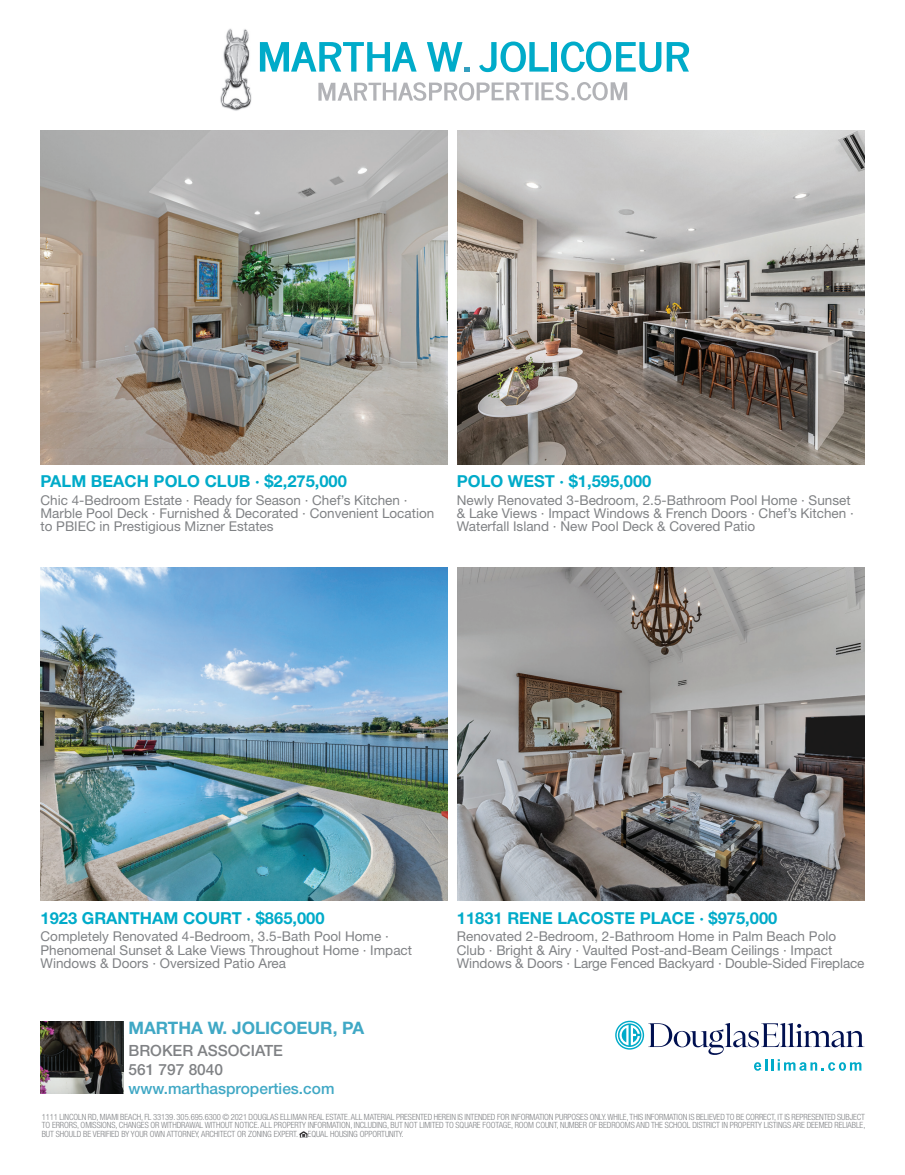
<style>
.page{position:relative;width:905px;height:1175px;background:#fff}
.page>*{position:absolute;margin:0;border:0;box-sizing:border-box;transform-origin:0 0}
.t1{font:700 17.1px "Helvetica Neue";color:#40a8c5}
.t2{font:700 16.5px "Helvetica Neue";color:#00abc9}
.t3{font:500 15.45px/18.6px "Helvetica Neue";color:#808285}
.t4{font:500 15.45px "Helvetica Neue";color:#40a8c5}
.t5{font:13.5px/13.4px "Helvetica Neue";color:#808285}
.t6{font:300 condensed 8.55px/8.6px "Helvetica Neue";letter-spacing:-.01em;color:#808285;text-align:justify}
</style>
<div class="page">
<img style="left:40px;top:1021px;width:83px;height:73px">
<svg style="left:299px;top:1131px;width:9px;height:7px"></svg>
<svg style="left:615px;top:1020px;width:249px;height:50px"></svg>
<svg style="left:318px;top:82px;width:215px;height:19px"></svg>
<hr style="left:535px;top:82px;width:3px;height:18px;background:#b2b3b7">
<svg style="left:541px;top:82px;width:86px;height:19px"></svg>
<img style="left:220px;top:28px;width:32px;height:83px">
<img style="left:222px;top:30px;width:28px;height:79px">
<svg style="left:260px;top:42px;width:156px;height:30px"></svg>
<svg style="left:427px;top:42px;width:42px;height:30px"></svg>
<svg style="left:479px;top:42px;width:69px;height:30px"></svg>
<div style="left:551px;top:42px;width:5px;height:30px;background:#00abc9"></div>
<svg style="left:561px;top:42px;width:128px;height:30px"></svg>
<img style="left:457px;top:567px;width:407px;height:333px">
<img style="left:40px;top:567px;width:408px;height:333px">
<img style="left:457px;top:130px;width:407px;height:334px">
<img style="left:40px;top:130px;width:408px;height:334px">
<p class="t2" style="left:40px;top:471px;width:308px">PALM BEACH POLO CLUB · $2,275,000</p>
<p class="t5" style="left:40px;top:493px;width:395px">Chic 4-Bedroom Estate · Ready for Season · Chef’s Kitchen ·<br>Marble Pool Deck · Furnished &amp; Decorated · Convenient Location to PBIEC in Prestigious Mizner Estates</p>
<p class="t2" style="left:457px;top:471px;width:196px">POLO WEST · $1,595,000</p>
<p class="t5" style="left:457px;top:493px;width:398px">Newly Renovated 3-Bedroom, 2.5-Bathroom Pool Home · Sunset &amp; Lake Views · Impact Windows &amp; French Doors · Chef’s Kitchen ·<br>Waterfall Island · New Pool Deck &amp; Covered Patio</p>
<p class="t2" style="left:40px;top:907px;width:285px">1923 GRANTHAM COURT · $865,000</p>
<p class="t5" style="left:40px;top:929px;width:373px">Completely Renovated 4-Bedroom, 3.5-Bath Pool Home ·<br>Phenomenal Sunset &amp; Lake Views Throughout Home · Impact<br>Windows &amp; Doors · Oversized Patio Area</p>
<p class="t2" style="left:457px;top:907px;width:322px">11831 RENE LACOSTE PLACE · $975,000</p>
<p class="t5" style="left:457px;top:929px;width:409px">Renovated 2-Bedroom, 2-Bathroom Home in Palm Beach Polo<br>Club · Bright &amp; Airy · Vaulted Post-and-Beam Ceilings · Impact<br>Windows &amp; Doors · Large Fenced Backyard · Double-Sided Fireplace</p>
<p class="t1" style="left:128px;top:1017px;width:237px">MARTHA W. JOLICOEUR, PA</p>
<p class="t3" style="left:128px;top:1041px;width:156px">BROKER ASSOCIATE<br>561 797 8040</p>
<p class="t4" style="left:128px;top:1078px;width:207px">www.marthasproperties.com</p>
<p class="t6" style="left:42px;top:1112px;width:825px">1111 LINCOLN RD, MIAMI BEACH, FL 33139. 305.695.6300 © 2021 DOUGLAS ELLIMAN REAL ESTATE. ALL MATERIAL PRESENTED HEREIN IS INTENDED FOR INFORMATION PURPOSES ONLY. WHILE, THIS INFORMATION IS BELIEVED TO BE CORRECT, IT IS REPRESENTED SUBJECT TO ERRORS, OMISSIONS, CHANGES OR WITHDRAWAL WITHOUT NOTICE. ALL PROPERTY INFORMATION, INCLUDING, BUT NOT LIMITED TO SQUARE FOOTAGE, ROOM COUNT, NUMBER OF BEDROOMS AND THE SCHOOL DISTRICT IN PROPERTY LISTINGS ARE DEEMED RELIABLE, BUT SHOULD BE VERIFIED BY YOUR OWN ATTORNEY, ARCHITECT OR ZONING EXPERT. EQUAL HOUSING OPPORTUNITY.</p>
</div>
